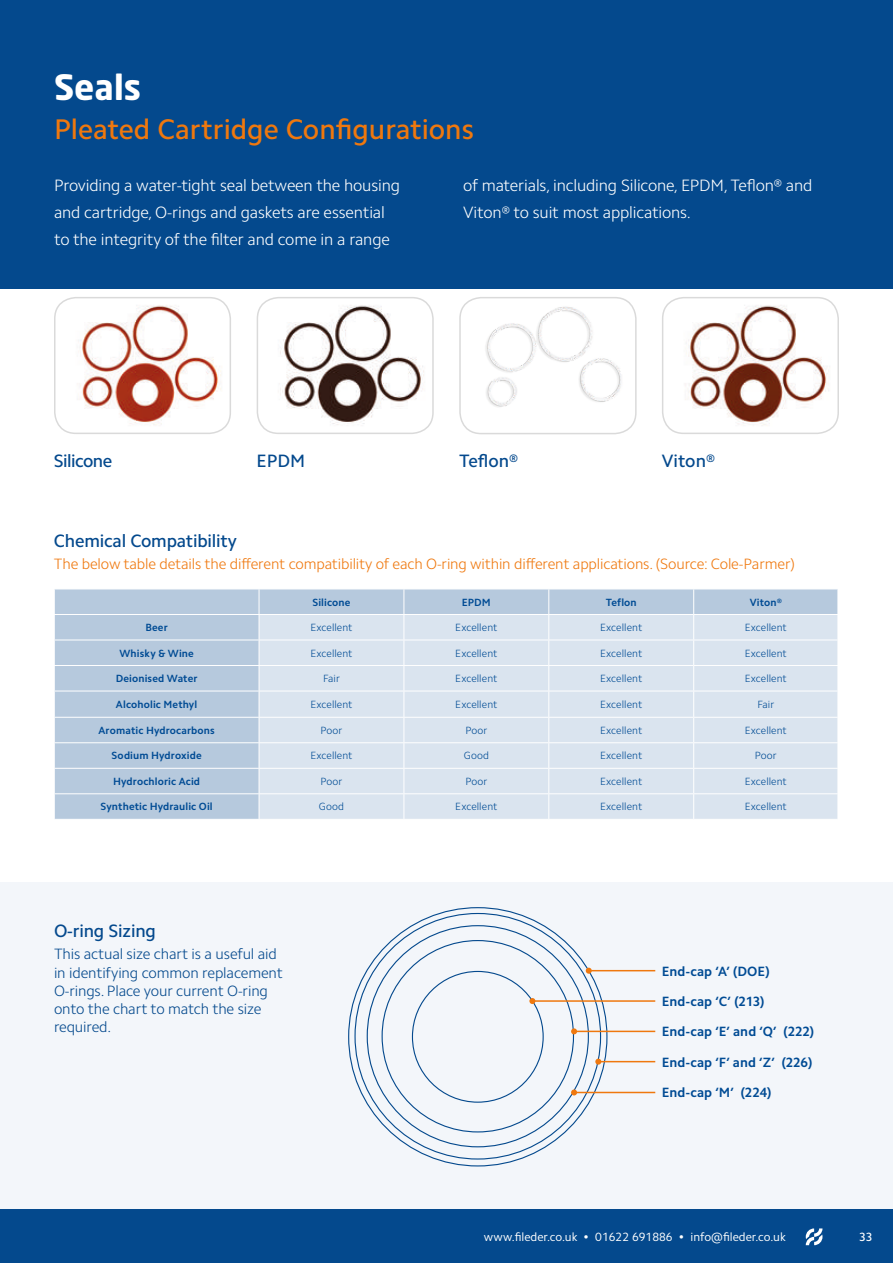
<style>
.page{position:relative;width:893px;height:1263px;background:#04498d}
.page>*{position:absolute;margin:0;border:0;box-sizing:border-box;transform-origin:0 0}
.t1{font:700 34.5px "Neo Sans";color:#fff}
.t2{font:500 28.5px "Camphor Std";color:#ef780e}
.t3{font:500 18px "Camphor Std";letter-spacing:-.01em;color:#04498d}
.t4{font:500 18px "Camphor Std";letter-spacing:-.03em;color:#04498d}
.t5{font:300 16.5px/27px "Camphor Std";letter-spacing:-.01em;color:#fff}
.t6{font:300 15px/18px "Camphor Std";letter-spacing:-.01em;color:#04498d}
.t7{font:300 15px "Camphor Std";letter-spacing:-.01em;color:#ef780e}
.t8{font:700 13.5px "Camphor Std";color:#004b94}
.t9{font:12px "Camphor Std";color:#fff}
.t10{font:500 12px "Camphor Std";color:#fff}
.t11{font:300 10.5px "Camphor Std";letter-spacing:.01em;color:#004b94}
.t12{font:700 10.5px "Camphor Std";letter-spacing:.01em;color:#004b94}
</style>
<div class="page">
<div style="left:0;top:289px;width:893px;height:920px;background:#fff"></div>
<div style="left:0;top:882px;width:893px;height:327px;background:#f3f6fa"></div>
<img style="left:55px;top:298px;width:175px;height:135px">
<div style="left:54px;top:297px;width:177px;height:137px;border:1px solid #dadada;border-radius:21px"></div>
<div style="left:55px;top:590px;width:782px;height:229px;background:#b6c9dd"></div>
<div style="left:260px;top:615px;width:577px;height:204px;background:#dae4ef"></div>
<hr style="left:54px;top:614px;width:205px;height:1px;background:#fff">
<hr style="left:259px;top:614px;width:145px;height:1px;background:#fff">
<hr style="left:404px;top:614px;width:145px;height:1px;background:#fff">
<hr style="left:549px;top:614px;width:145px;height:1px;background:#fff">
<hr style="left:694px;top:614px;width:144px;height:1px;background:#fff">
<hr style="left:54px;top:640px;width:205px;height:1px;background:#fff">
<hr style="left:259px;top:640px;width:145px;height:1px;background:#fff">
<hr style="left:404px;top:640px;width:145px;height:1px;background:#fff">
<hr style="left:549px;top:640px;width:145px;height:1px;background:#fff">
<hr style="left:694px;top:640px;width:144px;height:1px;background:#fff">
<hr style="left:54px;top:665px;width:205px;height:1px;background:#fff">
<hr style="left:259px;top:665px;width:145px;height:1px;background:#fff">
<hr style="left:404px;top:665px;width:145px;height:1px;background:#fff">
<hr style="left:549px;top:665px;width:145px;height:1px;background:#fff">
<hr style="left:694px;top:665px;width:144px;height:1px;background:#fff">
<hr style="left:54px;top:691px;width:205px;height:1px;background:#fff">
<hr style="left:259px;top:691px;width:145px;height:1px;background:#fff">
<hr style="left:404px;top:691px;width:145px;height:1px;background:#fff">
<hr style="left:549px;top:691px;width:145px;height:1px;background:#fff">
<hr style="left:694px;top:691px;width:144px;height:1px;background:#fff">
<hr style="left:54px;top:717px;width:205px;height:1px;background:#fff">
<hr style="left:259px;top:717px;width:145px;height:1px;background:#fff">
<hr style="left:404px;top:717px;width:145px;height:1px;background:#fff">
<hr style="left:549px;top:717px;width:145px;height:1px;background:#fff">
<hr style="left:694px;top:717px;width:144px;height:1px;background:#fff">
<hr style="left:54px;top:742px;width:205px;height:1px;background:#fff">
<hr style="left:259px;top:742px;width:145px;height:1px;background:#fff">
<hr style="left:404px;top:742px;width:145px;height:1px;background:#fff">
<hr style="left:549px;top:742px;width:145px;height:1px;background:#fff">
<hr style="left:694px;top:742px;width:144px;height:1px;background:#fff">
<hr style="left:54px;top:768px;width:205px;height:1px;background:#fff">
<hr style="left:259px;top:768px;width:145px;height:1px;background:#fff">
<hr style="left:404px;top:768px;width:145px;height:1px;background:#fff">
<hr style="left:549px;top:768px;width:145px;height:1px;background:#fff">
<hr style="left:694px;top:768px;width:144px;height:1px;background:#fff">
<hr style="left:54px;top:793px;width:205px;height:1px;background:#fff">
<svg style="left:54px;top:589px;width:1px;height:230px"></svg>
<hr style="left:259px;top:793px;width:145px;height:1px;background:#fff">
<svg style="left:259px;top:589px;width:1px;height:230px"></svg>
<hr style="left:404px;top:793px;width:145px;height:1px;background:#fff">
<svg style="left:404px;top:589px;width:1px;height:230px"></svg>
<hr style="left:549px;top:793px;width:145px;height:1px;background:#fff">
<svg style="left:548px;top:589px;width:1px;height:230px"></svg>
<hr style="left:694px;top:793px;width:144px;height:1px;background:#fff">
<svg style="left:693px;top:589px;width:1px;height:230px"></svg>
<svg style="left:837px;top:589px;width:1px;height:230px"></svg>
<img style="left:257px;top:299px;width:175px;height:134px">
<div style="left:257px;top:297px;width:177px;height:137px;border:1px solid #dadada;border-radius:21px"></div>
<img style="left:462px;top:300px;width:172px;height:134px">
<div style="left:459px;top:297px;width:178px;height:137px;border:2px solid #dadada;border-radius:21px"></div>
<img style="left:663px;top:298px;width:175px;height:135px">
<div style="left:662px;top:297px;width:177px;height:137px;border:1px solid #dadada;border-radius:21px"></div>
<hr style="left:532px;top:1000px;width:123px;height:2px;background:#ef780e">
<svg style="left:529px;top:998px;width:6px;height:6px"></svg>
<hr style="left:574px;top:1031px;width:81px;height:1px;background:#ef780e">
<svg style="left:571px;top:1028px;width:6px;height:6px"></svg>
<hr style="left:574px;top:1092px;width:81px;height:1px;background:#ef780e">
<svg style="left:571px;top:1089px;width:6px;height:6px"></svg>
<hr style="left:598px;top:1061px;width:57px;height:1px;background:#ef780e">
<svg style="left:595px;top:1059px;width:6px;height:6px"></svg>
<hr style="left:589px;top:970px;width:66px;height:1px;background:#ef780e">
<svg style="left:586px;top:968px;width:6px;height:6px"></svg>
<svg style="left:806px;top:1228px;width:16px;height:17px"></svg>
<h1 class="t1" style="left:54px;top:73px;width:89px">Seals</h1>
<h2 class="t2" style="left:54px;top:112px;width:421px">Pleated Cartridge Configurations</h2>
<h3 class="t5" style="left:54px;top:172px;width:348px">Providing a water-tight seal between the housing and cartridge, O-rings and gaskets are essential to the integrity of the filter and come in a range</h3>
<h3 class="t5" style="left:463px;top:172px;width:351px">of materials, including Silicone, EPDM, Teflon® and<br>Viton® to suit most applications.</h3>
<h3 class="t4" style="left:54px;top:450px;width:60px">Silicone</h3>
<h3 class="t3" style="left:257px;top:450px;width:50px">EPDM</h3>
<h3 class="t3" style="left:459px;top:450px;width:60px">Teflon®</h3>
<h3 class="t3" style="left:662px;top:450px;width:55px">Viton®</h3>
<h3 class="t3" style="left:54px;top:530px;width:184px">Chemical Compatibility</h3>
<h3 class="t7" style="left:54px;top:555px;width:743px">The below table details the different compatibility of each O-ring within different applications. (Source: Cole-Parmer)</h3>
<p class="t12" style="left:312px;top:596px;width:40px">Silicone</p>
<p class="t12" style="left:462px;top:596px;width:30px">EPDM</p>
<p class="t12" style="left:606px;top:596px;width:32px">Teflon</p>
<p class="t12" style="left:750px;top:596px;width:34px">Viton®</p>
<p class="t12" style="left:145px;top:621px;width:24px">Beer</p>
<p class="t11" style="left:310px;top:621px;width:44px">Excellent</p>
<p class="t11" style="left:455px;top:621px;width:44px">Excellent</p>
<p class="t11" style="left:600px;top:621px;width:44px">Excellent</p>
<p class="t11" style="left:745px;top:621px;width:44px">Excellent</p>
<p class="t12" style="left:119px;top:647px;width:76px">Whisky &amp; Wine</p>
<p class="t11" style="left:310px;top:647px;width:44px">Excellent</p>
<p class="t11" style="left:455px;top:647px;width:44px">Excellent</p>
<p class="t11" style="left:600px;top:647px;width:44px">Excellent</p>
<p class="t11" style="left:745px;top:647px;width:44px">Excellent</p>
<p class="t12" style="left:116px;top:672px;width:83px">Deionised Water</p>
<p class="t11" style="left:323px;top:672px;width:18px">Fair</p>
<p class="t11" style="left:455px;top:672px;width:44px">Excellent</p>
<p class="t11" style="left:600px;top:672px;width:44px">Excellent</p>
<p class="t11" style="left:745px;top:672px;width:44px">Excellent</p>
<p class="t12" style="left:116px;top:698px;width:83px">Alcoholic Methyl</p>
<p class="t11" style="left:310px;top:698px;width:44px">Excellent</p>
<p class="t11" style="left:455px;top:698px;width:44px">Excellent</p>
<p class="t11" style="left:600px;top:698px;width:44px">Excellent</p>
<p class="t11" style="left:757px;top:698px;width:18px">Fair</p>
<p class="t12" style="left:98px;top:724px;width:118px">Aromatic Hydrocarbons</p>
<p class="t11" style="left:320px;top:724px;width:24px">Poor</p>
<p class="t11" style="left:465px;top:724px;width:24px">Poor</p>
<p class="t11" style="left:600px;top:724px;width:44px">Excellent</p>
<p class="t11" style="left:745px;top:724px;width:44px">Excellent</p>
<p class="t12" style="left:112px;top:750px;width:91px">Sodium Hydroxide</p>
<p class="t11" style="left:310px;top:750px;width:44px">Excellent</p>
<p class="t11" style="left:464px;top:750px;width:27px">Good</p>
<p class="t11" style="left:600px;top:750px;width:44px">Excellent</p>
<p class="t11" style="left:755px;top:750px;width:24px">Poor</p>
<p class="t12" style="left:113px;top:775px;width:88px">Hydrochloric Acid</p>
<p class="t11" style="left:320px;top:775px;width:24px">Poor</p>
<p class="t11" style="left:465px;top:775px;width:24px">Poor</p>
<p class="t11" style="left:600px;top:775px;width:44px">Excellent</p>
<p class="t11" style="left:745px;top:775px;width:44px">Excellent</p>
<p class="t12" style="left:101px;top:801px;width:114px">Synthetic Hydraulic Oil</p>
<p class="t11" style="left:319px;top:801px;width:27px">Good</p>
<p class="t11" style="left:455px;top:801px;width:44px">Excellent</p>
<p class="t11" style="left:600px;top:801px;width:44px">Excellent</p>
<p class="t11" style="left:745px;top:801px;width:44px">Excellent</p>
<h3 class="t3" style="left:54px;top:920px;width:103px">O-ring Sizing</h3>
<h3 class="t6" style="left:54px;top:945px;width:230px">This actual size chart is a useful aid in identifying common replacement<br>O-rings. Place your current O-ring onto the chart to match the size required.</h3>
<p class="t8" style="left:662px;top:963px;width:110px">End-cap ‘A’ (DOE)</p>
<p class="t8" style="left:662px;top:993px;width:104px">End-cap ‘C’ (213)</p>
<p class="t8" style="left:662px;top:1024px;width:154px">End-cap ‘E’ and ‘Q’ (222)</p>
<p class="t8" style="left:662px;top:1054px;width:152px">End-cap ‘F’ and ‘Z’ (226)</p>
<p class="t8" style="left:662px;top:1084px;width:111px">End-cap ‘M’ (224)</p>
<p class="t9" style="left:484px;top:1230px;width:303px">www.fileder.co.uk • 01622 691886 • info@fileder.co.uk</p>
<p class="t10" style="left:859px;top:1230px;width:15px">33</p>
</div>
